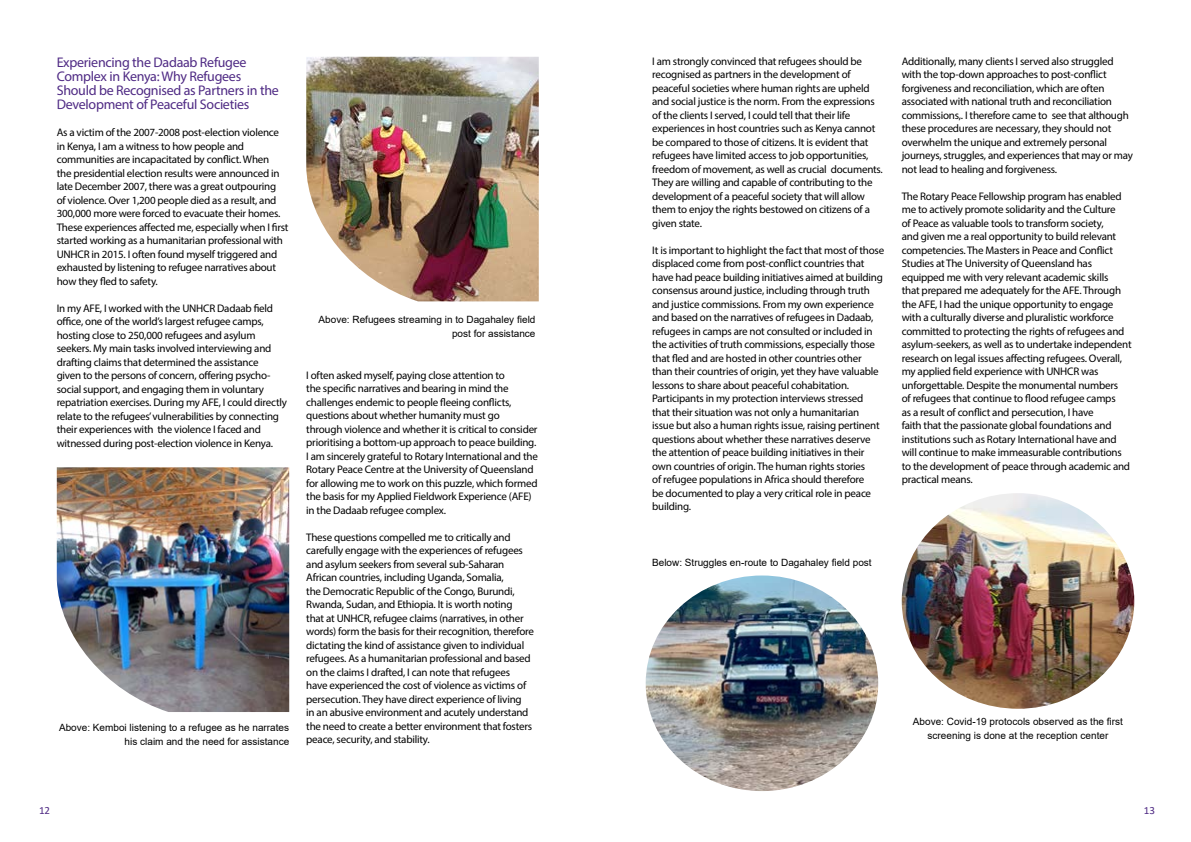
<style>
.page{position:relative;width:1191px;height:842px;background:#fff}
.page>*{position:absolute;margin:0;border:0;box-sizing:border-box;transform-origin:0 0}
.t1{font:14px/14px "Myriad Pro";letter-spacing:-.02em;color:#4f2a84}
.t2{font:11px/13.5px "Myriad Pro";letter-spacing:-.02em;color:#000}
.t3{font:11px "Calibri";color:#4f2a84}
.t4{font:10px/14px "Arial";color:#000;text-align:right}
</style>
<div class="page">
<img style="left:306px;top:57px;width:233px;height:244px">
<img style="left:57px;top:467px;width:232px;height:245px">
<img style="left:645px;top:575px;width:233px;height:216px">
<img style="left:901px;top:493px;width:233px;height:216px">
<p class="t1" style="left:57px;top:55px;width:224px">Experiencing the Dadaab Refugee Complex in Kenya: Why Refugees Should be Recognised as Partners in the Development of Peaceful Societies</p>
<p class="t2" style="left:57px;top:126px;width:233px">As a victim of the 2007-2008 post-election violence in Kenya, I am a witness to how people and communities are incapacitated by conflict. When<br>the presidential election results were announced in late December 2007, there was a great outpouring<br>of violence. Over 1,200 people died as a result, and 300,000 more were forced to evacuate their homes.<br>These experiences affected me, especially when I first started working as a humanitarian professional with UNHCR in 2015. I often found myself triggered and exhausted by listening to refugee narratives about how they fled to safety.</p>
<p class="t2" style="left:57px;top:301px;width:232px">In my AFE, I worked with the UNHCR Dadaab field office, one of the world’s largest refugee camps, hosting close to 250,000 refugees and asylum seekers. My main tasks involved interviewing and drafting claims that determined the assistance<br>given to the persons of concern, offering psycho&shy;social support, and engaging them in voluntary repatriation exercises. During my AFE, I could directly relate to the refugees’ vulnerabilities by connecting their experiences with the violence I faced and witnessed during post-election violence in Kenya.</p>
<p class="t4" style="left:59px;top:720px;width:232px">Above: Kemboi listening to a refugee as he narrates his claim and the need for assistance</p>
<p class="t4" style="left:318px;top:313px;width:218px">Above: Refugees streaming in to Dagahaley field post for assistance</p>
<p class="t2" style="left:306px;top:368px;width:233px">I often asked myself, paying close attention to<br>the specific narratives and bearing in mind the challenges endemic to people fleeing conflicts, questions about whether humanity must go through violence and whether it is critical to consider prioritising a bottom-up approach to peace building.<br>I am sincerely grateful to Rotary International and the Rotary Peace Centre at the University of Queensland for allowing me to work on this puzzle, which formed the basis for my Applied Fieldwork Experience (AFE) in the Dadaab refugee complex.</p>
<p class="t2" style="left:306px;top:530px;width:229px">These questions compelled me to critically and carefully engage with the experiences of refugees and asylum seekers from several sub-Saharan African countries, including Uganda, Somalia,<br>the Democratic Republic of the Congo, Burundi, Rwanda, Sudan, and Ethiopia. It is worth noting<br>that at UNHCR, refugee claims (narratives, in other words) form the basis for their recognition, therefore dictating the kind of assistance given to individual refugees. As a humanitarian professional and based on the claims I drafted, I can note that refugees have experienced the cost of violence as victims of persecution. They have direct experience of living<br>in an abusive environment and acutely understand the need to create a better environment that fosters peace, security, and stability.</p>
<p class="t2" style="left:652px;top:54px;width:232px">I am strongly convinced that refugees should be recognised as partners in the development of peaceful societies where human rights are upheld and social justice is the norm. From the expressions of the clients I served, I could tell that their life experiences in host countries such as Kenya cannot be compared to those of citizens. It is evident that refugees have limited access to job opportunities, freedom of movement, as well as crucial documents.<br>They are willing and capable of contributing to the development of a peaceful society that will allow them to enjoy the rights bestowed on citizens of a given state.</p>
<p class="t2" style="left:652px;top:243px;width:233px">It is important to highlight the fact that most of those displaced come from post-conflict countries that have had peace building initiatives aimed at building consensus around justice, including through truth and justice commissions. From my own experience and based on the narratives of refugees in Dadaab, refugees in camps are not consulted or included in the activities of truth commissions, especially those that fled and are hosted in other countries other than their countries of origin, yet they have valuable lessons to share about peaceful cohabitation.<br>Participants in my protection interviews stressed<br>that their situation was not only a humanitarian<br>issue but also a human rights issue, raising pertinent questions about whether these narratives deserve the attention of peace building initiatives in their own countries of origin. The human rights stories<br>of refugee populations in Africa should therefore<br>be documented to play a very critical role in peace building.</p>
<p class="t2" style="left:901px;top:54px;width:233px">Additionally, many clients I served also struggled with the top-down approaches to post-conflict forgiveness and reconciliation, which are often associated with national truth and reconciliation commissions,. I therefore came to see that although these procedures are necessary, they should not overwhelm the unique and extremely personal journeys, struggles, and experiences that may or may not lead to healing and forgiveness.</p>
<p class="t2" style="left:901px;top:189px;width:231px">The Rotary Peace Fellowship program has enabled me to actively promote solidarity and the Culture<br>of Peace as valuable tools to transform society,<br>and given me a real opportunity to build relevant competencies. The Masters in Peace and Conflict Studies at The University of Queensland has equipped me with very relevant academic skills<br>that prepared me adequately for the AFE. Through the AFE, I had the unique opportunity to engage with a culturally diverse and pluralistic workforce committed to protecting the rights of refugees and asylum-seekers, as well as to undertake independent research on legal issues affecting refugees. Overall, my applied field experience with UNHCR was unforgettable. Despite the monumental numbers<br>of refugees that continue to flood refugee camps<br>as a result of conflict and persecution, I have<br>faith that the passionate global foundations and institutions such as Rotary International have and will continue to make immeasurable contributions to the development of peace through academic and practical means.</p>
<p class="t4" style="left:652px;top:555px;width:221px">Below: Struggles en-route to Dagahaley field post</p>
<p class="t4" style="left:913px;top:714px;width:212px;text-align:center">Above: Covid-19 protocols observed as the first screening is done at the reception center</p>
<p class="t3" style="left:39px;top:803px;width:13px">12</p>
<p class="t3" style="left:1143px;top:803px;width:13px">13</p>
</div>
